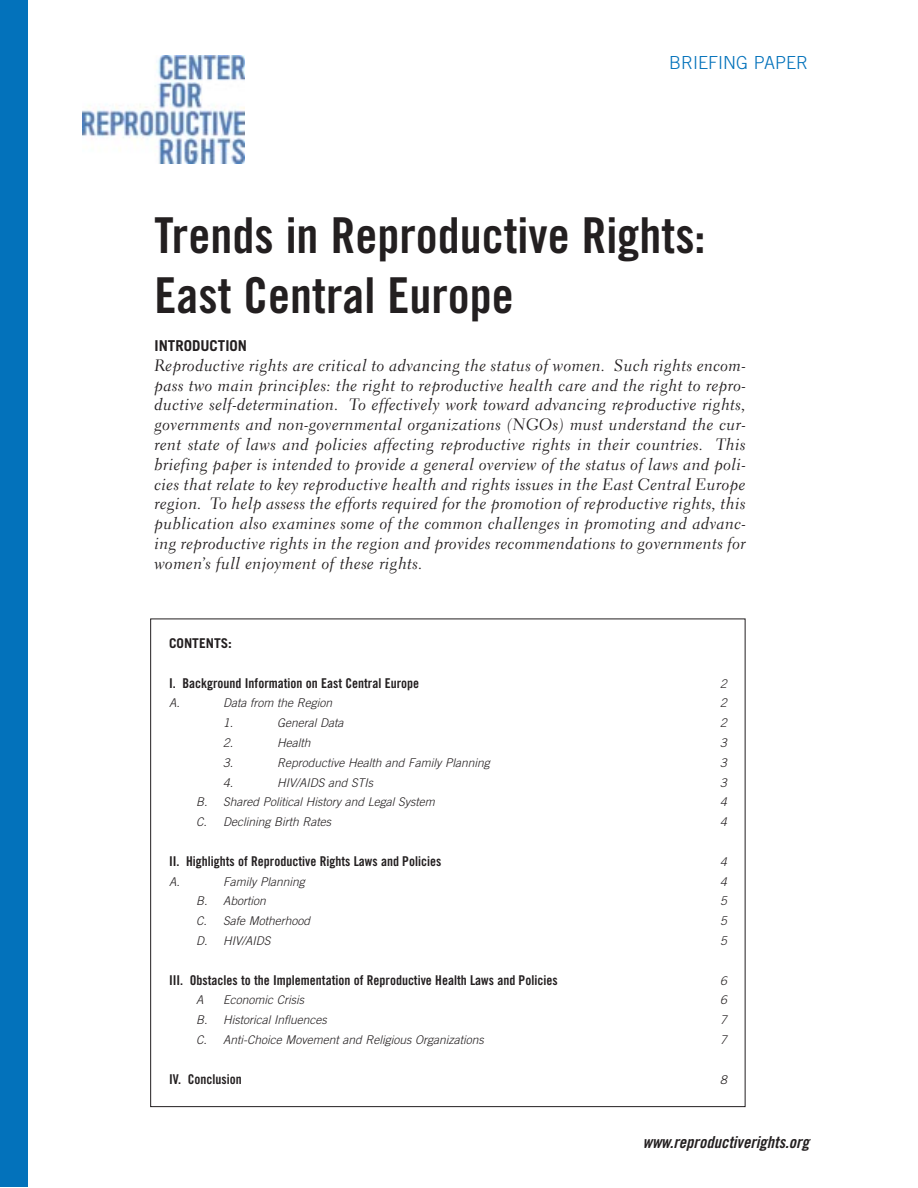
<style>
.page{position:relative;width:918px;height:1188px;background:#fff}
.page>*{position:absolute;margin:0;border:0;box-sizing:border-box;transform-origin:0 0}
.t1{font:49.5px/59.4px "Trade Gothic Bold Cond Twenty";color:#231f20}
.t2{font:300 18px "Trade Gothic";color:#0372bb}
.t3{font:16.5px/19.8px "Electra LH Cursive";letter-spacing:.025em;color:#231f20;text-align:justify}
.t4{font:italic 16.5px "Trade Gothic Bold Cond Twenty";color:#231f20}
.t5{font:700 15px "Trade Gothic";color:#231f20}
.t6{font:13.5px "Trade Gothic Bold Cond Twenty";color:#231f20}
.t7{font:700 13.5px "Trade Gothic";color:#231f20}
.t8{font:italic 300 12px "Trade Gothic";color:#231f20}
</style>
<div class="page">
<img style="left:82px;top:55px;width:162px;height:108px">
<div style="left:0;top:0;width:28px;height:1187px;background:#0372bb"></div>
<p class="t2" style="left:669px;top:56px;width:140px">BRIEFING PAPER</p>
<h1 class="t1" style="left:154px;top:210px;width:553px">Trends in Reproductive Rights:<br>East Central Europe</h1>
<p class="t5" style="left:154px;top:340px;width:94px">INTRODUCTION</p>
<p class="t3" style="left:154px;top:357px;width:593px">Reproductive rights are critical to advancing the status of women. Such rights encom&shy;pass two main principles: the right to reproductive health care and the right to repro&shy;ductive self-determination. To effectively work toward advancing reproductive rights, governments and non-governmental organizations (NGOs) must understand the cur&shy;rent state of laws and policies affecting reproductive rights in their countries. This briefing paper is intended to provide a general overview of the status of laws and poli&shy;cies that relate to key reproductive health and rights issues in the East Central Europe region. To help assess the efforts required for the promotion of reproductive rights, this publication also examines some of the common challenges in promoting and advanc&shy;ing reproductive rights in the region and provides recommendations to governments for women’s full enjoyment of these rights.</p>
<p class="t7" style="left:169px;top:638px;width:65px">CONTENTS:</p>
<p class="t6" style="left:169px;top:678px;width:252px">I. Background Information on East Central Europe</p>
<p class="t8" style="left:720px;top:679px;width:8px">2</p>
<p class="t8" style="left:169px;top:699px;width:12px">A.</p>
<p class="t8" style="left:223px;top:699px;width:111px">Data from the Region</p>
<p class="t8" style="left:720px;top:699px;width:8px">2</p>
<p class="t8" style="left:223px;top:719px;width:12px">1.</p>
<p class="t8" style="left:277px;top:719px;width:68px">General Data</p>
<p class="t8" style="left:720px;top:719px;width:8px">2</p>
<p class="t8" style="left:223px;top:738px;width:12px">2.</p>
<p class="t8" style="left:277px;top:738px;width:35px">Health</p>
<p class="t8" style="left:720px;top:738px;width:8px">3</p>
<p class="t8" style="left:223px;top:758px;width:12px">3.</p>
<p class="t8" style="left:277px;top:758px;width:214px">Reproductive Health and Family Planning</p>
<p class="t8" style="left:720px;top:758px;width:8px">3</p>
<p class="t8" style="left:223px;top:778px;width:12px">4.</p>
<p class="t8" style="left:277px;top:778px;width:98px">HIV/AIDS and STIs</p>
<p class="t8" style="left:720px;top:778px;width:8px">3</p>
<p class="t8" style="left:196px;top:798px;width:240px">B. Shared Political History and Legal System</p>
<p class="t8" style="left:720px;top:798px;width:8px">4</p>
<p class="t8" style="left:196px;top:818px;width:137px">C. Declining Birth Rates</p>
<p class="t8" style="left:720px;top:818px;width:8px">4</p>
<p class="t6" style="left:169px;top:856px;width:274px">II. Highlights of Reproductive Rights Laws and Policies</p>
<p class="t8" style="left:720px;top:857px;width:8px">4</p>
<p class="t8" style="left:169px;top:877px;width:12px">A.</p>
<p class="t8" style="left:223px;top:877px;width:83px">Family Planning</p>
<p class="t8" style="left:720px;top:877px;width:8px">4</p>
<p class="t8" style="left:196px;top:897px;width:71px">B. Abortion</p>
<p class="t8" style="left:720px;top:897px;width:8px">5</p>
<p class="t8" style="left:196px;top:917px;width:116px">C. Safe Motherhood</p>
<p class="t8" style="left:720px;top:917px;width:8px">5</p>
<p class="t8" style="left:196px;top:936px;width:76px">D. HIV/AIDS</p>
<p class="t8" style="left:720px;top:936px;width:8px">5</p>
<p class="t6" style="left:169px;top:975px;width:390px">III. Obstacles to the Implementation of Reproductive Health Laws and Policies</p>
<p class="t8" style="left:720px;top:976px;width:8px">6</p>
<p class="t8" style="left:196px;top:996px;width:9px">A</p>
<p class="t8" style="left:223px;top:996px;width:82px">Economic Crisis</p>
<p class="t8" style="left:720px;top:996px;width:8px">6</p>
<p class="t8" style="left:196px;top:1016px;width:132px">B. Historical Influences</p>
<p class="t8" style="left:720px;top:1016px;width:8px">7</p>
<p class="t8" style="left:196px;top:1035px;width:289px">C. Anti-Choice Movement and Religious Organizations</p>
<p class="t8" style="left:720px;top:1035px;width:8px">7</p>
<p class="t6" style="left:169px;top:1074px;width:74px">IV. Conclusion</p>
<p class="t8" style="left:720px;top:1075px;width:8px">8</p>
<p class="t4" style="left:643px;top:1136px;width:171px">www.reproductiverights.org</p>
</div>
